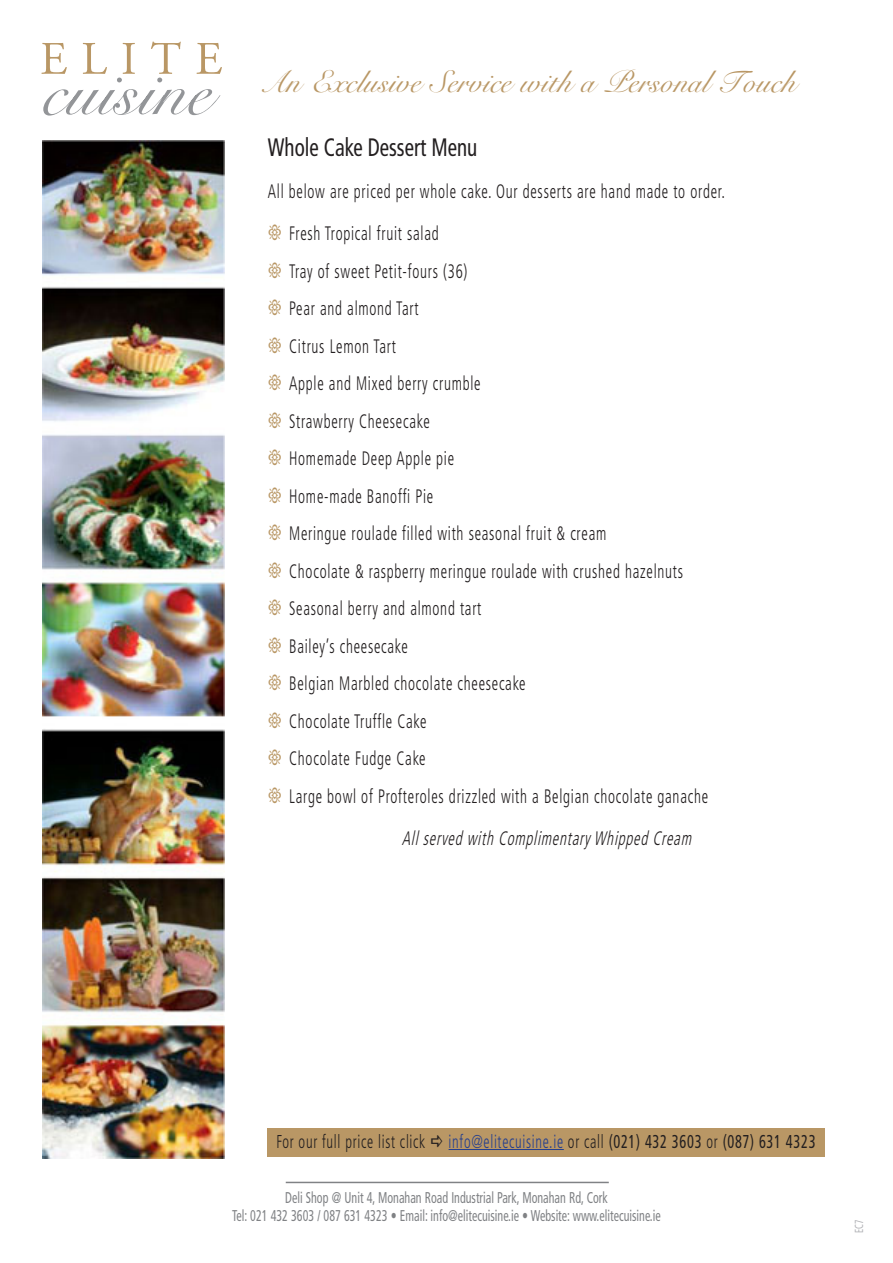
<style>
.page{position:relative;width:893px;height:1263px;background:#fff}
.page>*{position:absolute;margin:0;border:0;box-sizing:border-box;transform-origin:0 0}
.t1{font:31.8px "Snell BT";color:#b99765}
.t2{font:condensed 25.2px "Frutiger";color:#231f20;scale:.83 1}
.t3{font:300 condensed 19.5px "Frutiger";letter-spacing:.05em;color:#231f20;scale:.77 1}
.t4{font:italic 300 condensed 19.5px "Frutiger";color:#231f20;scale:.77 1}
.t5{font:300 condensed 18.6px "Frutiger";letter-spacing:.05em;color:#231f20;scale:.77 1}
.t6{font:condensed 15.6px "Frutiger";color:#808285;scale:.77 1}
.t7{font:condensed 11.7px "Frutiger";color:#b2b3b7;scale:.77 1}
.s1{color:#b99765}
.s2{color:#253f8e}
.s3{font-weight:400}
</style>
<div class="page">
<img style="left:43px;top:140px;width:181px;height:1019px">
<svg style="left:41px;top:41px;width:181px;height:75px"></svg>
<hr style="left:286px;top:1182px;width:323px;height:1px;background:#808285">
<div style="left:268px;top:1128px;width:557px;height:29px;background:#b99765"></div>
<hr style="left:449px;top:1149px;width:115px;height:1px;background:#253f8e">
<p class="t1" style="left:272px;top:62px;width:534px">An Exclusive Service with a Personal Touch</p>
<p class="t2" style="left:268px;top:133px;width:254px">Whole Cake Dessert Menu</p>
<p class="t3" style="left:268px;top:180px;width:595px">All below are priced per whole cake. Our desserts are hand made to order.</p>
<p class="t3" style="left:268px;top:222px;width:223px"><span class="s1">▲</span> Fresh Tropical fruit salad</p>
<p class="t3" style="left:268px;top:260px;width:261px"><span class="s1">▲</span> Tray of sweet Petit-fours (36)</p>
<p class="t3" style="left:268px;top:297px;width:197px"><span class="s1">▲</span> Pear and almond Tart</p>
<p class="t3" style="left:268px;top:335px;width:168px"><span class="s1">▲</span> Citrus Lemon Tart</p>
<p class="t3" style="left:268px;top:372px;width:278px"><span class="s1">▲</span> Apple and Mixed berry crumble</p>
<p class="t3" style="left:268px;top:410px;width:212px"><span class="s1">▲</span> Strawberry Cheesecake</p>
<p class="t3" style="left:268px;top:447px;width:243px"><span class="s1">▲</span> Homemade Deep Apple pie</p>
<p class="t3" style="left:268px;top:485px;width:216px"><span class="s1">▲</span> Home-made Banoffi Pie</p>
<p class="t3" style="left:268px;top:522px;width:441px"><span class="s1">▲</span> Meringue roulade filled with seasonal fruit &amp; cream</p>
<p class="t3" style="left:268px;top:560px;width:541px"><span class="s1">▲</span> Chocolate &amp; raspberry meringue roulade with crushed hazelnuts</p>
<p class="t3" style="left:268px;top:597px;width:279px"><span class="s1">▲</span> Seasonal berry and almond tart</p>
<p class="t3" style="left:268px;top:635px;width:183px"><span class="s1">▲</span> Bailey’s cheesecake</p>
<p class="t3" style="left:268px;top:672px;width:336px"><span class="s1">▲</span> Belgian Marbled chocolate cheesecake</p>
<p class="t3" style="left:268px;top:710px;width:208px"><span class="s1">▲</span> Chocolate Truffle Cake</p>
<p class="t3" style="left:268px;top:747px;width:206px"><span class="s1">▲</span> Chocolate Fudge Cake</p>
<p class="t3" style="left:268px;top:785px;width:573px"><span class="s1">▲</span> Large bowl of Profteroles drizzled with a Belgian chocolate ganache</p>
<p class="t4" style="left:402px;top:827px;width:383px">Allserved with ComplimentaryWhipped Cream</p>
<p class="t5" style="left:276px;top:1131px;width:702px">For our full price list click <span class="s2">info@elitecuisine.ie</span> or call <span class="s3">(021) 432 3603</span> or <span class="s3">(087) 631 4323</span></p>
<p class="t6" style="left:285px;top:1188px;width:421px">Deli Shop @ Unit 4, Monahan Road Industrial Park, Monahan Rd, Cork</p>
<p class="t6" style="left:232px;top:1206px;width:558px">Tel: 021 432 3603 / 087 631 4323 • Email: info@elitecuisine.ie • Website: www.elitecuisine.ie</p>
<p class="t7" style="left:852px;top:1233px;width:19px;rotate:-90deg">EC7</p>
</div>
